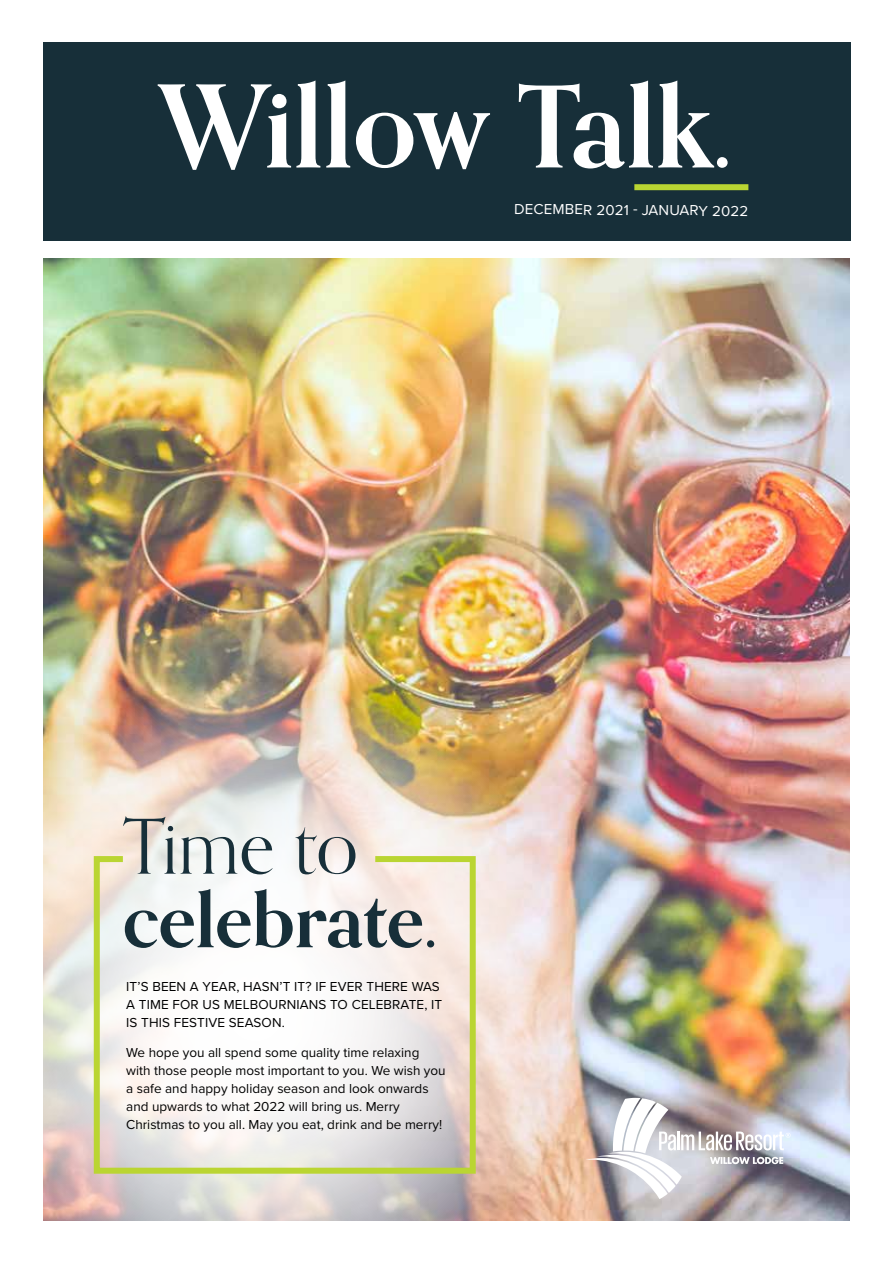
<style>
.page{position:relative;width:893px;height:1263px;background:#fff}
.page>*{position:absolute;margin:0;border:0;box-sizing:border-box;transform-origin:0 0}
.t1{font:700 114px "Orpheus Pro";color:#fff}
.t2{font:700 76.5px "Orpheus Pro";letter-spacing:-.005em;color:#172f39}
.t3{font:76.5px "Orpheus Pro";color:#172f39}
.t4{font:15px "Proxima Nova";color:#fff}
.t5{font:13.5px/18px "Proxima Nova";color:#000}
</style>
<div class="page">
<img style="left:43px;top:259px;width:807px;height:961px">
<img style="left:43px;top:681px;width:544px;height:540px">
<div style="left:43px;top:43px;width:807px;height:198px;background:#172f39"></div>
<svg style="left:585px;top:1098px;width:206px;height:101px"></svg>
<div style="left:634px;top:184px;width:114px;height:6px;background:#bad532"></div>
<svg style="left:91px;top:853px;width:388px;height:324px"></svg>
<h1 class="t1" style="left:158px;top:55px;width:575px">Willow Talk.</h1>
<p class="t4" style="left:515px;top:197px;width:235px;rotate:1deg">DECEMBER 2021 - JANUARY 2022</p>
<h2 class="t3" style="left:123px;top:800px;width:237px">Time to</h2>
<h2 class="t2" style="left:123px;top:872px;width:316px">celebrate.</h2>
<p class="t5" style="left:126px;top:976px;width:317px">IT’S BEEN A YEAR, HASN’T IT? IF EVER THERE WAS<br>A TIME FOR US MELBOURNIANS TO CELEBRATE, IT<br>IS THIS FESTIVE SEASON.</p>
<p class="t5" style="left:126px;top:1043px;width:321px">We hope you all spend some quality time relaxing with those people most important to you. We wish you a safe and happy holiday season and look onwards and upwards to what 2022 will bring us. Merry Christmas to you all. May you eat, drink and be merry!</p>
</div>
